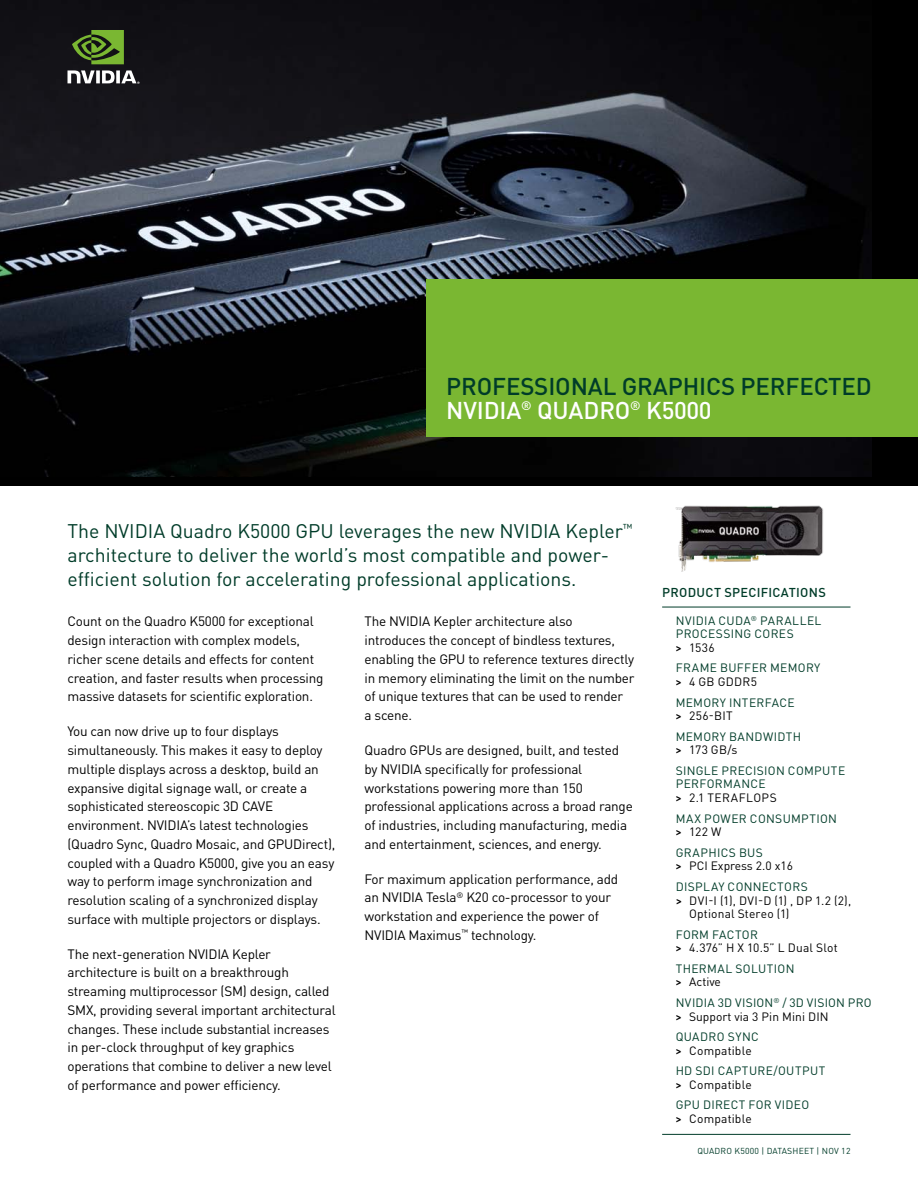
<style>
.page{position:relative;width:918px;height:1188px;background:#fff}
.page>*{position:absolute;margin:0;border:0;box-sizing:border-box;transform-origin:0 0}
.t1{font:500 24px/24px "DIN Pro";letter-spacing:-.005em;color:#003c29}
.Pull_Quote{font:19.5px/24px "DIN Pro";color:#003c29}
.Body_A{font:13.5px/18.8px "DIN Pro";letter-spacing:-.015em;color:#000}
.Margin_Notes_Headlin{font:500 12.75px "DIN Pro";letter-spacing:.025em;color:#003c29}
.t2{font:12px/13.8px "DIN Pro";letter-spacing:.03em;color:#003c29}
.Margin_Bullets{font:12px/13.8px "DIN Pro";letter-spacing:.015em;color:#000}
.Margin_Bullets-2{font:12px "DIN Pro";letter-spacing:.04em;color:#000}
.t3{font:8.7px "DIN Pro";letter-spacing:.02em;color:#003c29}
.s1{color:#fff}
.s2{font-weight:500}
</style>
<div class="page">
<div style="left:0;top:0;width:918px;height:486px;background:#000"></div>
<img style="left:0;top:0;width:871px;height:477px">
<svg style="left:68px;top:70px;width:72px;height:14px"></svg>
<svg style="left:72px;top:30px;width:52px;height:34px;background:#4e7126"></svg>
<div style="left:426px;top:279px;width:492px;height:158px;background:#7ab732"></div>
<hr style="left:662px;top:607px;width:188px;height:1px;background:#003c29">
<hr style="left:662px;top:1134px;width:188px;height:1px;background:#003c29">
<img style="left:675px;top:505px;width:148px;height:67px">
<p class="t1" style="left:446px;top:373px;width:427px">PROFESSIONAL GRAPHICS PERFECTED<br><span class="s1">NVIDIA</span><sup>®</sup> <span class="s1">QUADRO</span><sup>®</sup> <span class="s1">K5000</span></p>
<p class="Pull_Quote" style="left:68px;top:519px;width:566px">The NVIDIA Quadro K5000 GPU leverages the new NVIDIA Kepler<sup>™ </sup>architecture to deliver the world’s most compatible and power&shy;efficient solution for accelerating professional applications.</p>
<p class="Body_A" style="left:68px;top:612px;width:258px">Count on the Quadro K5000 for exceptional design interaction with complex models, richer scene details and effects for content creation, and faster results when processing massive datasets for scientific exploration.</p>
<p class="Body_A" style="left:68px;top:721px;width:269px">You can now drive up to four displays simultaneously. This makes it easy to deploy multiple displays across a desktop, build an expansive digital signage wall, or create a sophisticated stereoscopic 3D CAVE environment. NVIDIA’s latest technologies (Quadro Sync, Quadro Mosaic, and GPUDirect), coupled with a Quadro K5000, give you an easy way to perform image synchronization and resolution scaling of a synchronized display surface with multiple projectors or displays.</p>
<p class="Body_A" style="left:68px;top:944px;width:270px">The next-generation NVIDIA Kepler architecture is built on a breakthrough streaming multiprocessor (SM) design, called SMX, providing several important architectural changes. These include substantial increases in per-clock throughput of key graphics operations that combine to deliver a new level of performance and power efficiency.</p>
<p class="Body_A" style="left:364px;top:612px;width:271px">The NVIDIA Kepler architecture also introduces the concept of bindless textures, enabling the GPU to reference textures directly in memory eliminating the limit on the number of unique textures that can be used to render<br>a scene.</p>
<p class="Body_A" style="left:364px;top:740px;width:270px">Quadro GPUs are designed, built, and tested by NVIDIA specifically for professional workstations powering more than 150 professional applications across a broad range of industries, including manufacturing, media and entertainment, sciences, and energy.</p>
<p class="Body_A" style="left:364px;top:869px;width:255px">For maximum application performance, add an NVIDIA Tesla<sup>®</sup> K20 co-processor to your workstation and experience the power of NVIDIA Maximus<sup>™</sup> technology.</p>
<p class="Margin_Notes_Headlin" style="left:662px;top:584px;width:165px">PRODUCT SPECIFICATIONS</p>
<p class="t2" style="left:676px;top:613px;width:147px">NVIDIA CUDA<sup>®</sup> PARALLEL<br>PROCESSING CORES</p>
<p class="Margin_Bullets" style="left:676px;top:640px;width:41px"><span class="s2">&gt;</span> 1536</p>
<p class="t2" style="left:676px;top:661px;width:146px">FRAME BUFFER MEMORY</p>
<p class="Margin_Bullets" style="left:676px;top:675px;width:83px"><span class="s2">&gt;</span> 4 GB GDDR5</p>
<p class="t2" style="left:676px;top:695px;width:120px">MEMORY INTERFACE</p>
<p class="Margin_Bullets" style="left:676px;top:709px;width:59px"><span class="s2">&gt;</span> 256-BIT</p>
<p class="t2" style="left:676px;top:729px;width:127px">MEMORY BANDWIDTH</p>
<p class="Margin_Bullets" style="left:676px;top:743px;width:63px"><span class="s2">&gt;</span> 173 GB/s</p>
<p class="t2" style="left:676px;top:763px;width:171px">SINGLE PRECISION COMPUTE<br>PERFORMANCE</p>
<p class="Margin_Bullets-2" style="left:676px;top:790px;width:103px"><span class="s2">&gt;</span> 2.1 TERAFLOPS</p>
<p class="t2" style="left:676px;top:811px;width:163px">MAX POWER CONSUMPTION</p>
<p class="Margin_Bullets" style="left:676px;top:825px;width:47px"><span class="s2">&gt;</span> 122 W</p>
<p class="t2" style="left:676px;top:845px;width:89px">GRAPHICS BUS</p>
<p class="Margin_Bullets" style="left:676px;top:859px;width:119px"><span class="s2">&gt;</span> PCI Express 2.0 x16</p>
<p class="t2" style="left:676px;top:879px;width:134px">DISPLAY CONNECTORS</p>
<p class="Margin_Bullets" style="left:689px;top:893px;width:164px;text-indent:-13px"><span class="s2">&gt;</span> DVI-I (1), DVI-D (1) , DP 1.2 (2),<br>Optional Stereo (1)</p>
<p class="t2" style="left:676px;top:927px;width:84px">FORM FACTOR</p>
<p class="Margin_Bullets" style="left:676px;top:941px;width:164px"><span class="s2">&gt;</span> 4.376” H X 10.5” L Dual Slot</p>
<p class="t2" style="left:676px;top:961px;width:120px">THERMAL SOLUTION</p>
<p class="Margin_Bullets" style="left:676px;top:975px;width:47px"><span class="s2">&gt;</span> Active</p>
<p class="t2" style="left:676px;top:995px;width:198px">NVIDIA 3D VISION<sup>®</sup> / 3D VISION PRO</p>
<p class="Margin_Bullets" style="left:676px;top:1009px;width:154px"><span class="s2">&gt;</span> Support via 3 Pin Mini DIN</p>
<p class="t2" style="left:676px;top:1029px;width:85px">QUADRO SYNC</p>
<p class="Margin_Bullets" style="left:676px;top:1043px;width:78px"><span class="s2">&gt;</span> Compatible</p>
<p class="t2" style="left:676px;top:1063px;width:151px">HD SDI CAPTURE/OUTPUT</p>
<p class="Margin_Bullets" style="left:676px;top:1077px;width:78px"><span class="s2">&gt;</span> Compatible</p>
<p class="t2" style="left:676px;top:1097px;width:135px">GPU DIRECT FOR VIDEO</p>
<p class="Margin_Bullets" style="left:676px;top:1111px;width:78px"><span class="s2">&gt;</span> Compatible</p>
<p class="t3" style="left:697px;top:1145px;width:155px">QUADRO K5000 | DATASHEET | NOV 12</p>
</div>
